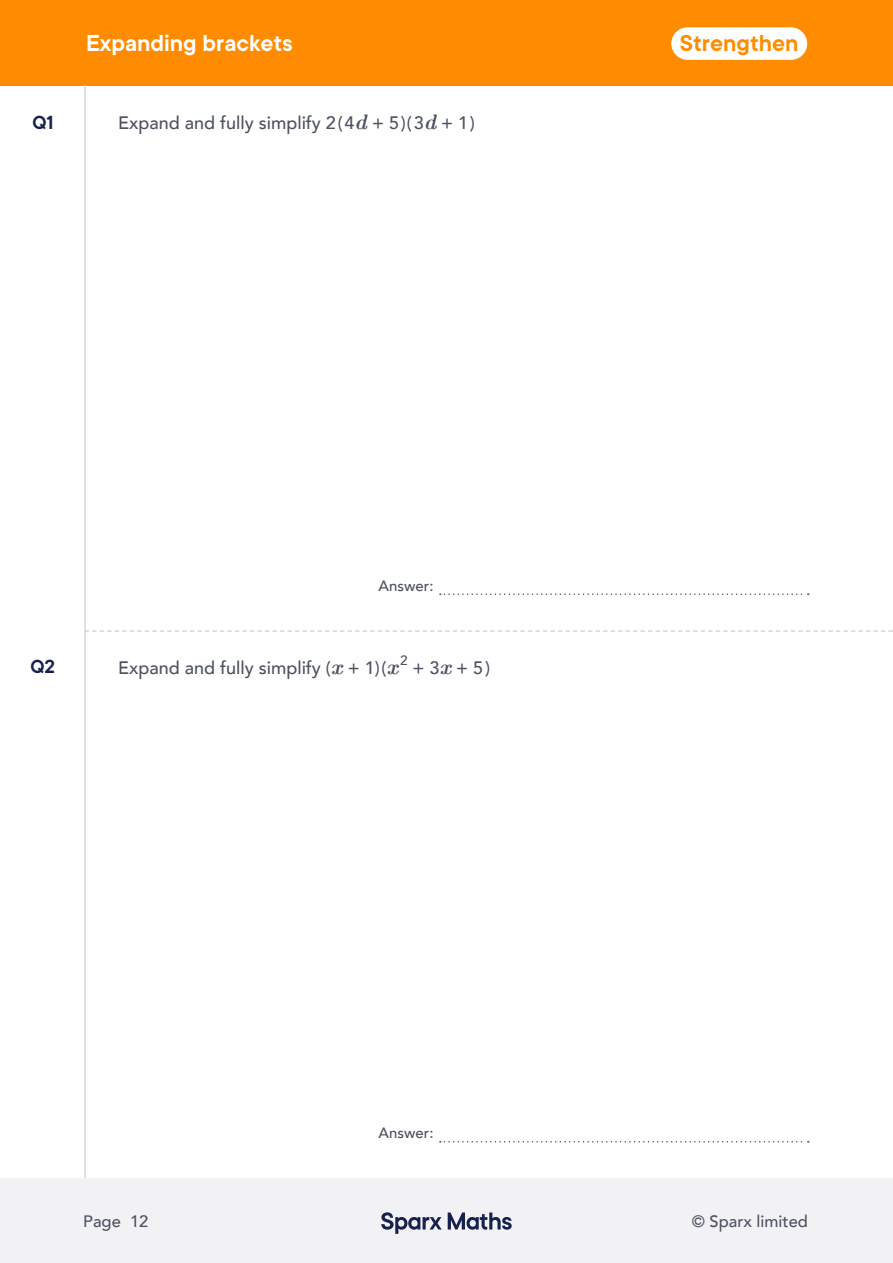
<style>
.page{position:relative;width:893px;height:1263px;background:#fff}
.page>*{position:absolute;margin:0;border:0;box-sizing:border-box;transform-origin:0 0}
.t1{font:600 25.5px "TT Commons";color:#fff}
.t2{font:600 25.5px "TT Commons";color:#ff8c00}
.t3{font:600 21px "TT Commons";color:#17214f}
.t4{font:500 18px "Avenir";color:#4d5261}
.t5{font:500 16.5px "Avenir";color:#4d5261}
.t6{font:500 15px "Avenir";color:#4d5261}
.s1{font-family:"CMU Serif";font-weight:700;font-style:italic;font-size:21px}
</style>
<div class="page">
<div style="left:0;top:1178px;width:893px;height:85px;background:#f2f2f5"></div>
<svg style="left:381px;top:1212px;width:61px;height:22px"></svg>
<svg style="left:448px;top:1212px;width:64px;height:18px"></svg>
<div style="left:0;top:0;width:893px;height:85px;background:#ff8c00"></div>
<div style="left:671px;top:27px;width:136px;height:33px;background:#fff;border-radius:16px"></div>
<hr style="left:84px;top:85px;width:2px;height:1093px;background:#d4d6e0">
<svg style="left:86px;top:630px;width:807px;height:2px"></svg>
<svg style="left:440px;top:593px;width:369px;height:2px"></svg>
<svg style="left:440px;top:1141px;width:369px;height:1px"></svg>
<p class="t3" style="left:32px;top:111px;width:23px">Q1</p>
<h1 class="t1" style="left:86px;top:29px;width:208px">Expanding brackets</h1>
<h1 class="t2" style="left:680px;top:29px;width:120px">Strengthen</h1>
<p class="t4" style="left:118px;top:107px;width:358px">Expand and fully simplify 2(4<span class="s1">d</span> + 5)(3<span class="s1">d</span> + 1)</p>
<p class="t3" style="left:31px;top:655px;width:26px">Q2</p>
<p class="t6" style="left:379px;top:572px;width:57px">Answer:</p>
<p class="t4" style="left:118px;top:652px;width:374px">Expand and fully simplify (<span class="s1">x</span> + 1)(<span class="s1">x</span><sup>2</sup> + 3<span class="s1">x</span> + 5)</p>
<p class="t6" style="left:379px;top:1120px;width:57px">Answer:</p>
<p class="t5" style="left:83px;top:1206px;width:67px">Page 12</p>
<p class="t5" style="left:692px;top:1206px;width:118px">© Sparx limited</p>
</div>
